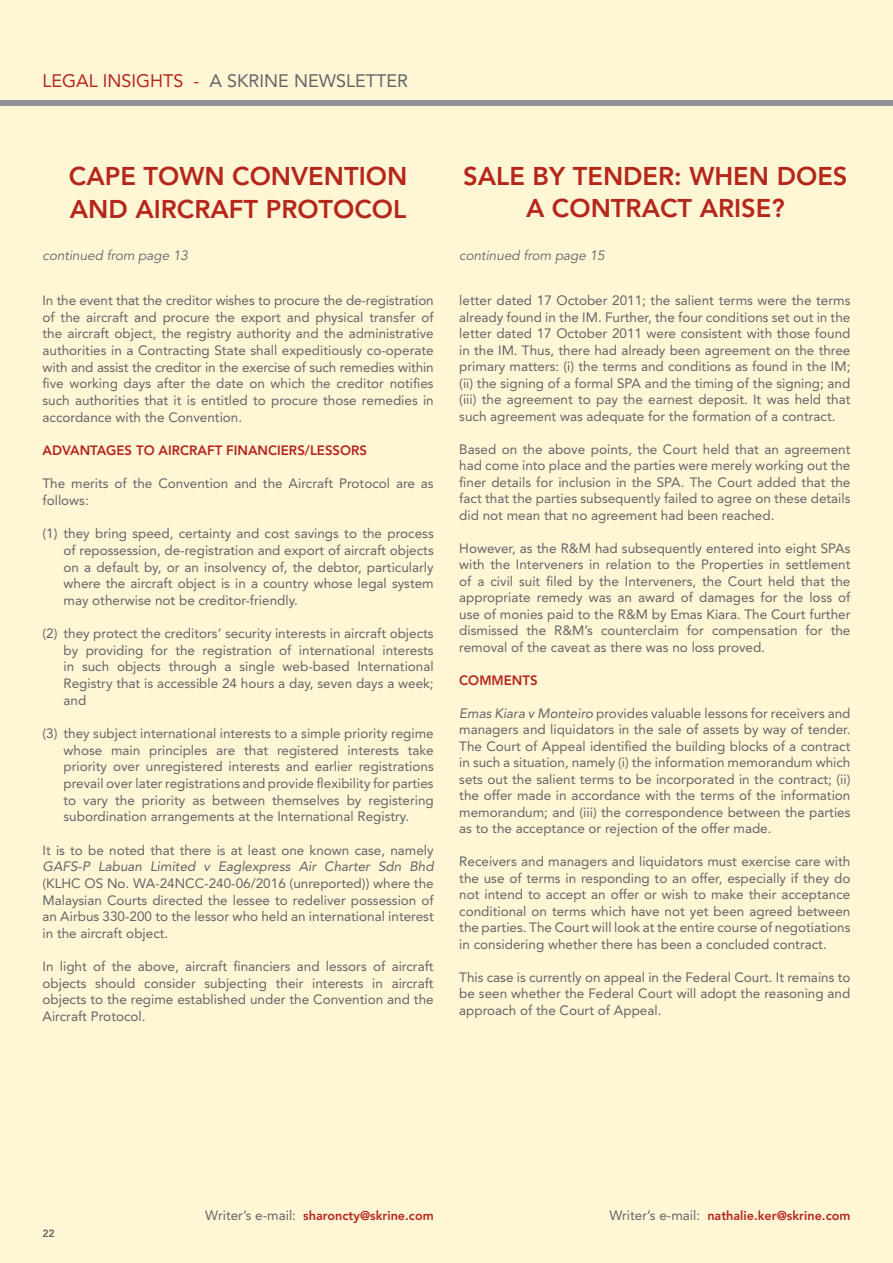
<style>
.page{position:relative;width:893px;height:1263px;background:#fff6d6}
.page>*{position:absolute;margin:0;border:0;box-sizing:border-box;transform-origin:0 0}
.t1{font:800 25.5px/33px "Avenir";color:#b5261b}
.t2{font:18px "Avenir";color:#636466}
.t3{font:13.5px/16.5px "Avenir";color:#636466;text-align:justify}
.t4{font:italic 13.5px "Avenir";color:#636466}
.t5{font:800 13.5px "Avenir";color:#b5261b}
.t6{font:italic 13.5px "Avenir";color:#636466}
.t7{font:800 12.75px "Avenir";color:#b5261b}
.t8{font:800 10.5px "Avenir";color:#636466}
.s1{color:#b5261b}
.s2{font-style:italic}
.s3{font-weight:400;font-size:13.5px;color:#636466}
</style>
<div class="page">
<div style="left:0;top:101px;width:893px;height:5px;background:#919195"></div>
<h2 class="t2" style="left:43px;top:71px;width:367px"><span class="s1">LEGAL INSIGHTS -</span> A SKRINE NEWSLETTER</h2>
<h1 class="t1" style="left:69px;top:160px;width:340px">CAPE TOWN CONVENTION<br>AND AIRCRAFT PROTOCOL</h1>
<h1 class="t1" style="left:463px;top:161px;width:386px;line-height:31.5px;text-align:center">SALE BY TENDER: WHEN DOES<br>A CONTRACT ARISE?</h1>
<p class="t6" style="left:43px;top:248px;width:147px">continued from page 13</p>
<p class="t6" style="left:459px;top:248px;width:147px">continued from page 15</p>
<p class="t3" style="left:43px;top:292px;width:393px">In the event that the creditor wishes to procure the de-registration of the aircraft and procure the export and physical transfer of the aircraft object, the registry authority and the administrative authorities in a Contracting State shall expeditiously co-operate with and assist the creditor in the exercise of such remedies within five working days after the date on which the creditor notifies such authorities that it is entitled to procure those remedies in accordance with the Convention.</p>
<p class="t5" style="left:43px;top:442px;width:326px">ADVANTAGES TO AIRCRAFT FINANCIERS/LESSORS</p>
<p class="t3" style="left:43px;top:475px;width:393px">The merits of the Convention and the Aircraft Protocol are as follows:</p>
<p class="t3" style="left:64px;top:525px;width:372px;text-indent:-21px">(1) they bring speed, certainty and cost savings to the process of repossession, de-registration and export of aircraft objects on a default by, or an insolvency of, the debtor, particularly where the aircraft object is in a country whose legal system may otherwise not be creditor-friendly.</p>
<p class="t3" style="left:64px;top:625px;width:372px;text-indent:-21px">(2) they protect the creditors’ security interests in aircraft objects by providing for the registration of international interests in such objects through a single web-based International Registry that is accessible 24 hours a day, seven days a week; and</p>
<p class="t3" style="left:64px;top:725px;width:372px;text-indent:-21px">(3) they subject international interests to a simple priority regime whose main principles are that registered interests take priority over unregistered interests and earlier registrations prevail over later registrations and provide flexibility for parties to vary the priority as between themselves by registering subordination arrangements at the International Registry.</p>
<p class="t3" style="left:43px;top:842px;width:393px">It is to be noted that there is at least one known case, namely</p>
<p class="t4" style="left:43px;top:859px;width:393px">GAFS-P Labuan Limited v Eaglexpress Air Charter Sdn Bhd</p>
<p class="t3" style="left:43px;top:875px;width:393px">(KLHC OS No. WA-24NCC-240-06/2016 (unreported)) where the Malaysian Courts directed the lessee to redeliver possession of an Airbus 330-200 to the lessor who held an international interest in the aircraft object.</p>
<p class="t3" style="left:43px;top:958px;width:393px">In light of the above, aircraft financiers and lessors of aircraft objects should consider subjecting their interests in aircraft objects to the regime established under the Convention and the Aircraft Protocol.</p>
<p class="t3" style="left:459px;top:292px;width:393px">letter dated 17 October 2011; the salient terms were the terms already found in the IM. Further, the four conditions set out in the letter dated 17 October 2011 were consistent with those found in the IM. Thus, there had already been agreement on the three primary matters: (i) the terms and conditions as found in the IM; (ii) the signing of a formal SPA and the timing of the signing; and (iii) the agreement to pay the earnest deposit. It was held that such agreement was adequate for the formation of a contract.</p>
<p class="t3" style="left:459px;top:441px;width:393px">Based on the above points, the Court held that an agreement had come into place and the parties were merely working out the finer details for inclusion in the SPA. The Court added that the fact that the parties subsequently failed to agree on these details did not mean that no agreement had been reached.</p>
<p class="t3" style="left:459px;top:540px;width:393px">However, as the R&amp;M had subsequently entered into eight SPAs with the Interveners in relation to the Properties in settlement of a civil suit filed by the Interveners, the Court held that the appropriate remedy was an award of damages for the loss of use of monies paid to the R&amp;M by Emas Kiara. The Court further dismissed the R&amp;M’s counterclaim for compensation for the removal of the caveat as there was no loss proved.</p>
<p class="t5" style="left:459px;top:672px;width:80px">COMMENTS</p>
<p class="t3" style="left:459px;top:705px;width:393px"><span class="s2">Emas Kiara v Monteiro</span> provides valuable lessons for receivers and managers and liquidators in the sale of assets by way of tender.<br>The Court of Appeal identified the building blocks of a contract in such a situation, namely (i) the information memorandum which sets out the salient terms to be incorporated in the contract; (ii) the offer made in accordance with the terms of the information memorandum; and (iii) the correspondence between the parties as to the acceptance or rejection of the offer made.</p>
<p class="t3" style="left:459px;top:853px;width:393px">Receivers and managers and liquidators must exercise care with the use of terms in responding to an offer, especially if they do not intend to accept an offer or wish to make their acceptance conditional on terms which have not yet been agreed between the parties. The Court will look at the entire course of negotiations in considering whether there has been a concluded contract.</p>
<p class="t3" style="left:459px;top:969px;width:393px">This case is currently on appeal in the Federal Court. It remains to be seen whether the Federal Court will adopt the reasoning and approach of the Court of Appeal.</p>
<p class="t8" style="left:42px;top:1227px;width:14px">22</p>
<p class="t7" style="left:205px;top:1207px;width:230px"><span class="s3">Writer’s e-mail:</span> sharoncty@skrine.com</p>
<p class="t7" style="left:609px;top:1207px;width:243px"><span class="s3">Writer’s e-mail:</span> nathalie.ker@skrine.com</p>
</div>
